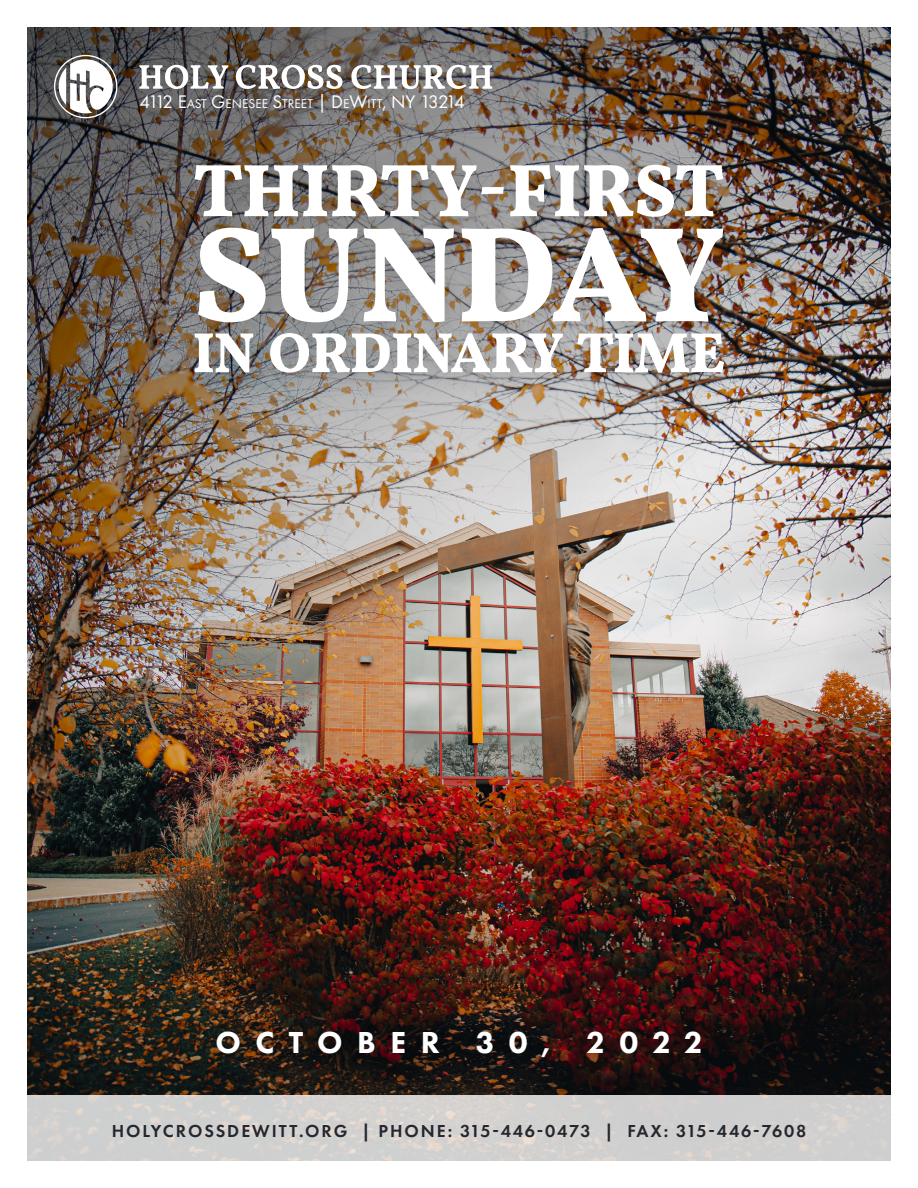
<style>
.page{position:relative;width:918px;height:1188px;background:#fff}
.page>*{position:absolute;margin:0;border:0;box-sizing:border-box;transform-origin:0 0}
.t1{font:800 136.5px "Vollkorn";letter-spacing:-.015em;color:#fff}
.t2{font:800 75px "Vollkorn";letter-spacing:-.005em;color:#fff}
.t3{font:800 57px "Vollkorn";letter-spacing:-.015em;color:#fff}
.t4{font:800 31.5px "Futura PT";letter-spacing:.455em;color:#fff}
.t5{font:18.9px "Futura PT";letter-spacing:-.13em;color:#fff}
.t6{font:600 18px "Futura PT";letter-spacing:.11em;color:#25272e}
.s1{font-size:13.2px}
</style>
<div class="page">
<img style="left:27px;top:27px;width:864px;height:1069px">
<div style="left:178px;top:147px;width:572px;height:252px;background:#000;opacity:.2"></div>
<div style="left:202px;top:1017px;width:513px;height:54px;background:#000;opacity:.2"></div>
<svg style="left:54px;top:55px;width:64px;height:63px"></svg>
<svg style="left:235px;top:64px;width:108px;height:27px"></svg>
<img style="left:351px;top:65px;width:141px;height:25px">
<svg style="left:139px;top:63px;width:90px;height:27px"></svg>
<svg style="left:27px;top:1096px;width:864px;height:65px;background:#d1d0cf"></svg>
<p class="t5" style="left:139px;top:91px;width:327px">4112 E<span class="s1">AST</span> G<span class="s1">ENESEE</span> S<span class="s1">TREET</span> | D<span class="s1">E</span>W<span class="s1">ITT</span>, NY 13214</p>
<h2 class="t2" style="left:193px;top:134px;width:534px">THIRTY-FIRST</h2>
<h1 class="t1" style="left:193px;top:171px;width:534px">SUNDAY</h1>
<h3 class="t3" style="left:193px;top:310px;width:534px">IN ORDINARY TIME</h3>
<h3 class="t4" style="left:215px;top:1023px;width:489px">OCTOBER 30, 2022</h3>
<p class="t6" style="left:112px;top:1119px;width:696px">HOLYCROSSDEWITT.ORG | PHONE: 315-446-0473 | FAX: 315-446-7608</p>
</div>
